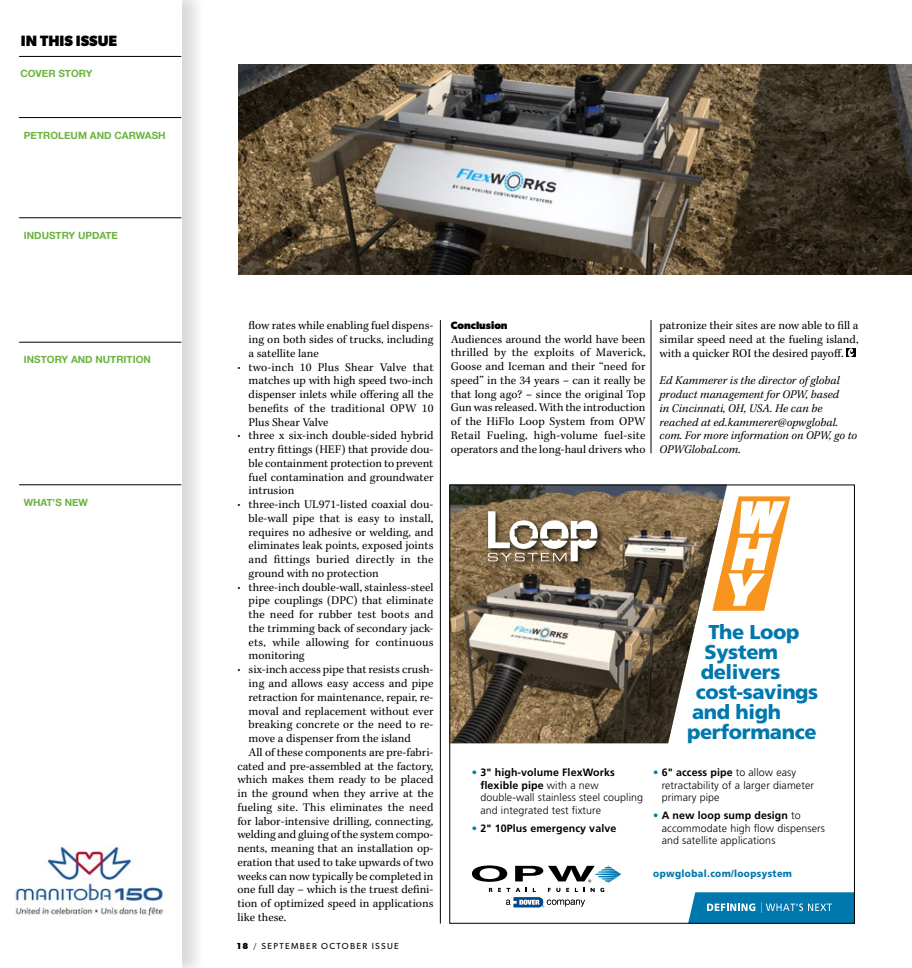
<style>
.page{position:relative;width:912px;height:968px;background:#fff}
.page>*{position:absolute;margin:0;border:0;box-sizing:border-box;transform-origin:0 0}
.t1{font:900 20px "Frutiger LT Std";letter-spacing:-.02em;color:#0078ae}
.t2{font:700 15px "Gibson";color:#000}
.t3{font:11.88px/13.8px "Kepl MM 385 575 9";color:#000;text-align:justify}
.t4{font:11.88px/13.8px "Kepl MM It 385 575 9";color:#000}
.t5{font:300 10.62px/12.5px "Frutiger LT Std";letter-spacing:.01em;color:#000}
.t6{font:700 10.62px "Frutiger LT Std";letter-spacing:.01em;color:#000}
.t7{font:700 10.62px "Gibson";color:#000}
.t8{font:700 10px "Helvetica Neue";color:#6cb33f}
.t9{font:900 10px "Frutiger LT Std";letter-spacing:.04em;color:#0078ae;scale:.91 1}
.t10{font:8.75px "Gibson";letter-spacing:.15em;color:#000}
.s1{font-weight:700}
.s2{font-family:"Kepl MM 385 575 7"}
.s3{color:#0078ae}
.s4{font-weight:300;color:#0078ae}
</style>
<div class="page">
<img style="left:451px;top:486px;width:275px;height:257px">
<svg style="left:709px;top:494px;width:82px;height:119px"></svg>
<div style="left:486px;top:509px;width:118px;height:59px;background:#000;opacity:.75"></div>
<svg style="left:488px;top:511px;width:109px;height:50px"></svg>
<svg style="left:688px;top:892px;width:164px;height:29px;background:#1c86b6"></svg>
<svg style="left:472px;top:865px;width:149px;height:42px"></svg>
<img style="left:238px;top:64px;width:673px;height:211px">
<svg style="left:846px;top:348px;width:9px;height:9px"></svg>
<svg style="left:847px;top:348px;width:6px;height:9px"></svg>
<hr style="left:440px;top:320px;width:1px;height:603px;background:#000">
<hr style="left:650px;top:320px;width:1px;height:133px;background:#000">
<div style="left:0;top:0;width:207px;height:968px;background:#000;opacity:.15"></div>
<div style="left:0;top:0;width:181px;height:968px;background:#fff"></div>
<img style="left:15px;top:846px;width:149px;height:69px">
<hr style="left:19px;top:56px;width:162px;height:1px;background:#000">
<hr style="left:19px;top:117px;width:162px;height:1px;background:#000">
<hr style="left:19px;top:217px;width:162px;height:1px;background:#000">
<hr style="left:19px;top:342px;width:162px;height:1px;background:#000">
<hr style="left:19px;top:484px;width:162px;height:1px;background:#000">
<p class="t2" style="left:21px;top:32px;width:98px">IN THIS ISSUE</p>
<p class="t8" style="left:20px;top:66px;width:73px">COVER STORY</p>
<p class="t8" style="left:24px;top:127px;width:143px">PETROLEUM AND CARWASH</p>
<p class="t8" style="left:24px;top:228px;width:96px">INDUSTRY UPDATE</p>
<p class="t8" style="left:24px;top:352px;width:128px">INSTORY AND NUTRITION</p>
<p class="t8" style="left:24px;top:494px;width:66px">WHAT’S NEW</p>
<p class="t3" style="left:248px;top:319px;width:186px">flow rates while enabling fuel dispens&shy;ing on both sides of trucks, including a satellite lane</p>
<p class="t3" style="left:248px;top:360px;width:186px;text-indent:-11px">• two-inch 10 Plus Shear Valve that matches up with high speed two-inch dispenser inlets while offering all the benefits of the traditional OPW 10<br>Plus Shear Valve</p>
<p class="t3" style="left:248px;top:429px;width:186px;text-indent:-11px">• three x six-inch double-sided hybrid entry fittings (HEF) that provide dou&shy;ble containment protection to prevent fuel contamination and groundwater intrusion</p>
<p class="t3" style="left:248px;top:497px;width:186px;text-indent:-11px">• three-inch UL971-listed coaxial dou&shy;ble-wall pipe that is easy to install, requires no adhesive or welding, and eliminates leak points, exposed joints and fittings buried directly in the ground with no protection</p>
<p class="t3" style="left:248px;top:580px;width:186px;text-indent:-11px">• three-inch double-wall, stainless-steel pipe couplings (DPC) that eliminate the need for rubber test boots and the trimming back of secondary jack&shy;ets, while allowing for continuous monitoring</p>
<p class="t3" style="left:237px;top:662px;width:197px">• six-inch access pipe that resists crush-</p>
<p class="t3" style="left:248px;top:676px;width:186px">ing and allows easy access and pipe</p>
<p class="t3" style="left:248px;top:690px;width:186px">retraction for maintenance, repair, re-</p>
<p class="t3" style="left:248px;top:704px;width:186px">moval and replacement without ever</p>
<p class="t3" style="left:248px;top:717px;width:186px">breaking concrete or the need to re-</p>
<p class="t3" style="left:248px;top:731px;width:164px">move a dispenser from the island</p>
<p class="t3" style="left:248px;top:745px;width:186px">All of these components are pre-fabri-</p>
<p class="t3" style="left:237px;top:759px;width:197px">cated and pre-assembled at the factory,</p>
<p class="t3" style="left:237px;top:772px;width:197px">which makes them ready to be placed</p>
<p class="t3" style="left:237px;top:786px;width:197px">in the ground when they arrive at the</p>
<p class="t3" style="left:237px;top:800px;width:197px">fueling site. This eliminates the need</p>
<p class="t3" style="left:237px;top:814px;width:197px">for labor-intensive drilling, connecting,</p>
<p class="t3" style="left:237px;top:827px;width:197px">welding and gluing of the system compo-</p>
<p class="t3" style="left:237px;top:841px;width:197px">nents, meaning that an installation op-</p>
<p class="t3" style="left:237px;top:855px;width:197px">eration that used to take upwards of two</p>
<p class="t3" style="left:237px;top:869px;width:197px">weeks can now typically be completed in</p>
<p class="t3" style="left:237px;top:882px;width:197px">one full day – which is the truest defini-</p>
<p class="t3" style="left:237px;top:896px;width:197px">tion of optimized speed in applications</p>
<p class="t3" style="left:237px;top:910px;width:50px">like these.</p>
<p class="t10" style="left:237px;top:940px;width:163px"><span class="s1">18</span> <span class="s2">/</span> SEPTEMBER OCTOBER ISSUE</p>
<p class="t7" style="left:450px;top:319px;width:58px">Conclusion</p>
<p class="t3" style="left:450px;top:332px;width:196px">Audiences around the world have been thrilled by the exploits of Maverick, Goose and Iceman and their “need for speed” in the 34 years – can it really be that long ago? – since the original Top Gun was released. With the introduction of the HiFlo Loop System from OPW Retail Fueling, high-volume fuel-site operators and the long-haul drivers who</p>
<p class="t3" style="left:659px;top:319px;width:200px">patronize their sites are now able to fill a similar speed need at the fueling island, with a quicker ROI the desired payoff.</p>
<p class="t4" style="left:659px;top:374px;width:199px">Ed Kammerer is the director of global product management for OPW, based<br>in Cincinnati, OH, USA. He can be reached at ed.kammerer@opwglobal. com. For more information on OPW, go to<br>OPWGlobal.com.</p>
<h1 class="t1" style="left:708px;top:620px;width:93px">The Loop</h1>
<h1 class="t1" style="left:704px;top:640px;width:75px">System</h1>
<h1 class="t1" style="left:700px;top:660px;width:81px">delivers</h1>
<h1 class="t1" style="left:695px;top:680px;width:124px">cost-savings</h1>
<h1 class="t1" style="left:692px;top:700px;width:90px">and high</h1>
<h1 class="t1" style="left:687px;top:720px;width:131px">performance</h1>
<p class="t5" style="left:480px;top:766px;width:164px;text-indent:-8px"><span class="s3">•</span> <span class="s1">3" high-volume FlexWorks flexible pipe</span> with a new double-wall stainless steel coupling and integrated test fixture</p>
<p class="t6" style="left:472px;top:821px;width:146px"><span class="s4">•</span> 2" 10Plus emergency valve</p>
<p class="t5" style="left:661px;top:766px;width:154px;text-indent:-8px"><span class="s3">•</span> <span class="s1">6" access pipe</span> to allow easy retractability of a larger diameter primary pipe</p>
<p class="t5" style="left:661px;top:809px;width:165px;text-indent:-8px"><span class="s3">•</span> <span class="s1">A new loop sump design</span> to accommodate high flow dispensers and satellite applications</p>
<p class="t9" style="left:653px;top:867px;width:154px">opwglobal.com/loopsystem</p>
</div>
